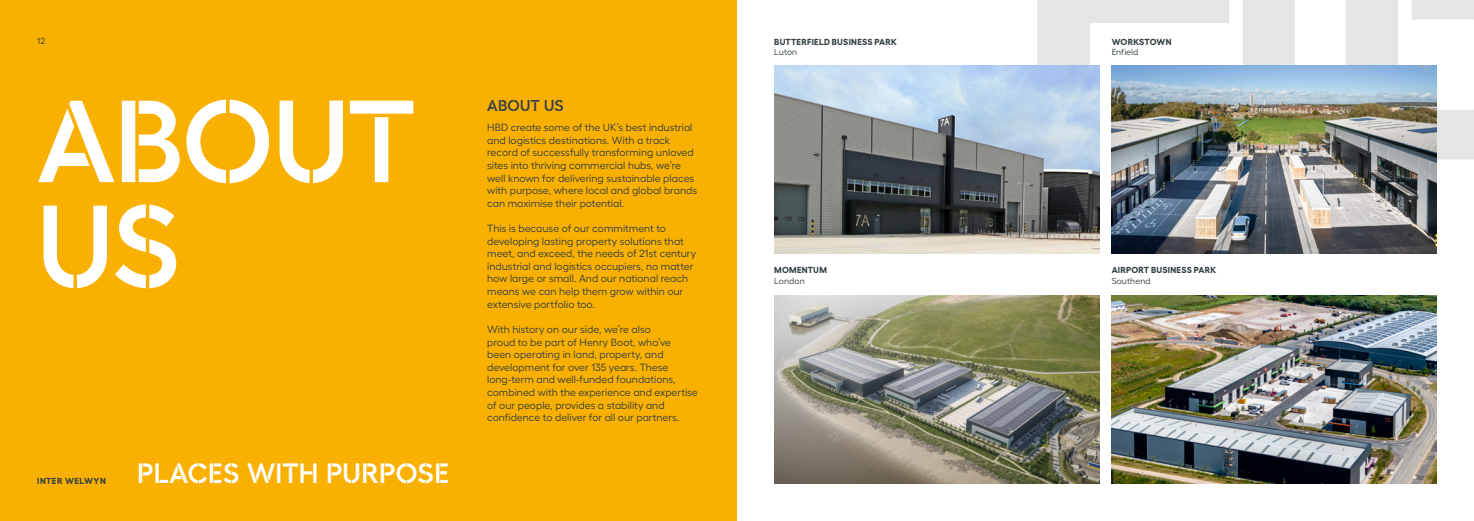
<style>
.page{position:relative;width:1474px;height:521px;background:#fff}
.page>*{position:absolute;margin:0;border:0;box-sizing:border-box;transform-origin:0 0}
.t1{font:600 116.38px/105px "HBD Stencil";letter-spacing:-.01em;color:#fff}
.t2{font:600 28px "HBD Stencil";letter-spacing:.01em;color:#fff}
.t3{font:600 15.75px "HBD Stencil";letter-spacing:.015em;color:#333f43}
.t4{font:10.5px/12.6px "Hellix";color:#333f43}
.t5{font:700 8.75px "Hellix";letter-spacing:.025em;color:#333f43}
.t6{font:8.75px "Hellix";letter-spacing:.01em;color:#333f43}
.t7{font:700 8.75px "Hellix";letter-spacing:.05em;color:#333f43}
.t8{font:700 8.75px "Hellix";letter-spacing:.005em;color:#333f43}
</style>
<div class="page">
<div style="left:0;top:0;width:737px;height:521px;background:#f9b000"></div>
<svg style="left:1037px;top:0;width:436px;height:160px;fill:#e6e8ea"></svg>
<img style="left:774px;top:66px;width:325px;height:187px">
<img style="left:1111px;top:66px;width:325px;height:187px">
<img style="left:774px;top:296px;width:325px;height:188px">
<img style="left:1111px;top:296px;width:325px;height:188px">
<p class="t6" style="left:37px;top:35px;width:10px">12</p>
<h1 class="t1" style="left:37px;top:94px;width:378px">ABOUT<br>US</h1>
<p class="t7" style="left:37px;top:474px;width:70px">INTER WELWYN</p>
<h2 class="t2" style="left:137px;top:460px;width:313px">PLACES WITH PURPOSE</h2>
<h3 class="t3" style="left:487px;top:98px;width:78px">ABOUT US</h3>
<p class="t4" style="left:487px;top:120px;width:211px">HBD create some of the UK’s best industrial and logistics destinations. With a track record of successfully transforming unloved sites into thriving commercial hubs, we’re well known for delivering sustainable places with purpose, where local and global brands can maximise their potential.</p>
<p class="t4" style="left:487px;top:221px;width:210px">This is because of our commitment to developing lasting property solutions that meet, and exceed, the needs of 21st century industrial and logistics occupiers, no matter how large or small. And our national reach means we can help them grow within our extensive portfolio too.</p>
<p class="t4" style="left:487px;top:322px;width:212px">With history on our side, we’re also<br>proud to be part of Henry Boot, who’ve been operating in land, property, and development for over 135 years. These long-term and well-funded foundations, combined with the experience and expertise of our people, provides a stability and confidence to deliver for all our partners.</p>
<p class="t5" style="left:774px;top:34px;width:124px">BUTTERFIELD BUSINESS PARK</p>
<p class="t6" style="left:774px;top:45px;width:25px">Luton</p>
<p class="t5" style="left:774px;top:263px;width:54px">MOMENTUM</p>
<p class="t6" style="left:774px;top:274px;width:32px">London</p>
<p class="t8" style="left:1111px;top:34px;width:61px">WORKSTOWN</p>
<p class="t6" style="left:1111px;top:45px;width:28px">Enfield</p>
<p class="t5" style="left:1111px;top:263px;width:106px">AIRPORT BUSINESS PARK</p>
<p class="t6" style="left:1111px;top:274px;width:41px">Southend</p>
</div>
